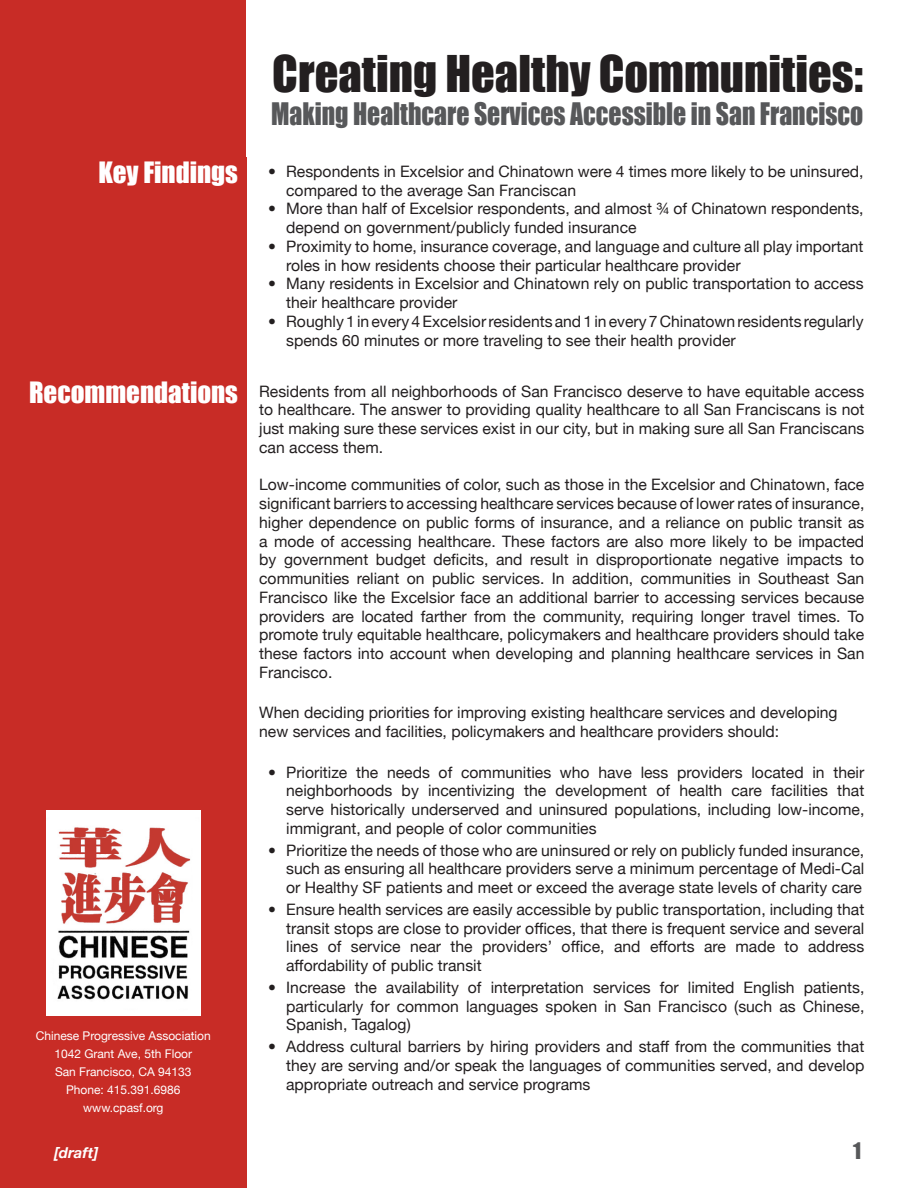
<style>
.page{position:relative;width:918px;height:1188px;background:#fff}
.page>*{position:absolute;margin:0;border:0;box-sizing:border-box;transform-origin:0 0}
.t1{font:46.5px "Impact";color:#231f20}
.t2{font:28.5px "Impact";color:#57585a;scale:.9 1}
.t3{font:27px "Impact";color:#fff}
.t4{font:21px "Impact";color:#57585a}
.t5{font:15.75px/18.8px "Helvetica Neue";color:#231f20;text-align:justify}
.t6{font:italic 700 15px "Helvetica Neue";color:#fff}
.t7{font:12px/18px "Helvetica Neue";color:#fff;text-align:center}
</style>
<div class="page">
<div style="left:0;top:0;width:247px;height:1188px;background:#c82c26"></div>
<img style="left:46px;top:810px;width:154px;height:206px">
<p class="t1" style="left:272px;top:38px;width:593px">Creating Healthy Communities:</p>
<p class="t2" style="left:271px;top:92px;width:659px">Making Healthcare Services Accessible in San Francisco</p>
<p class="t3" style="left:98px;top:152px;width:141px">Key Findings</p>
<p class="t5" style="left:286px;top:161px;width:579px;text-indent:-18px">• Respondents in Excelsior and Chinatown were 4 times more likely to be uninsured, compared to the average San Franciscan</p>
<p class="t5" style="left:286px;top:198px;width:579px;text-indent:-18px">• More than half of Excelsior respondents, and almost ¾ of Chinatown respondents, depend on government/publicly funded insurance</p>
<p class="t5" style="left:286px;top:236px;width:579px;text-indent:-18px">• Proximity to home, insurance coverage, and language and culture all play important roles in how residents choose their particular healthcare provider</p>
<p class="t5" style="left:286px;top:273px;width:579px;text-indent:-18px">• Many residents in Excelsior and Chinatown rely on public transportation to access their healthcare provider</p>
<p class="t5" style="left:286px;top:311px;width:579px;text-indent:-18px">• Roughly1inevery4Excelsiorresidents and1inevery7Chinatownresidents regularly spends 60 minutes or more traveling to see their health provider</p>
<p class="t3" style="left:29px;top:371px;width:210px">Recommendations</p>
<p class="t5" style="left:259px;top:381px;width:607px">Residents from all neighborhoods of San Francisco deserve to have equitable access to healthcare. The answer to providing quality healthcare to all San Franciscans is not just making sure these services exist in our city, but in making sure all San Franciscans can access them.</p>
<p class="t5" style="left:259px;top:474px;width:607px">Low-income communities of color, such as those in the Excelsior and Chinatown, face significant barriers to accessing healthcare services because of lower rates of insurance, higher dependence on public forms of insurance, and a reliance on public transit as a mode of accessing healthcare. These factors are also more likely to be impacted by government budget deficits, and result in disproportionate negative impacts to communities reliant on public services. In addition, communities in Southeast San Francisco like the Excelsior face an additional barrier to accessing services because providers are located farther from the community, requiring longer travel times. To promote truly equitable healthcare, policymakers and healthcare providers should take these factors into account when developing and planning healthcare services in San Francisco.</p>
<p class="t5" style="left:259px;top:702px;width:580px">When deciding priorities for improving existing healthcare services and developing new services and facilities, policymakers and healthcare providers should:</p>
<p class="t5" style="left:286px;top:762px;width:580px;text-indent:-18px">• Prioritize the needs of communities who have less providers located in their neighborhoods by incentivizing the development of health care facilities that serve historically underserved and uninsured populations, including low-income, immigrant, and people of color communities</p>
<p class="t5" style="left:286px;top:840px;width:580px;text-indent:-18px">• Prioritize the needs of those who are uninsured or rely on publicly funded insurance, such as ensuring all healthcare providers serve a minimum percentage of Medi-Cal or Healthy SF patients and meet or exceed the average state levels of charity care</p>
<p class="t5" style="left:286px;top:899px;width:580px;text-indent:-18px">• Ensure health services are easily accessible by public transportation, including that transit stops are close to provider offices, that there is frequent service and several lines of service near the providers’ office, and efforts are made to address affordability of public transit</p>
<p class="t5" style="left:286px;top:977px;width:580px;text-indent:-18px">• Increase the availability of interpretation services for limited English patients, particularly for common languages spoken in San Francisco (such as Chinese, Spanish, Tagalog)</p>
<p class="t5" style="left:286px;top:1036px;width:580px;text-indent:-18px">• Address cultural barriers by hiring providers and staff from the communities that they are serving and/or speak the languages of communities served, and develop appropriate outreach and service programs</p>
<p class="t7" style="left:36px;top:1025px;width:177px">Chinese Progressive Association<br>1042 Grant Ave, 5th Floor</p>
<p class="t7" style="left:55px;top:1061px;width:138px">San Francisco, CA 94133</p>
<p class="t7" style="left:66px;top:1079px;width:116px">Phone: 415.391.6986</p>
<p class="t7" style="left:83px;top:1097px;width:82px">www.cpasf.org</p>
<p class="t6" style="left:54px;top:1140px;width:46px">[draft]</p>
<p class="t4" style="left:853px;top:1135px;width:10px">1</p>
</div>
